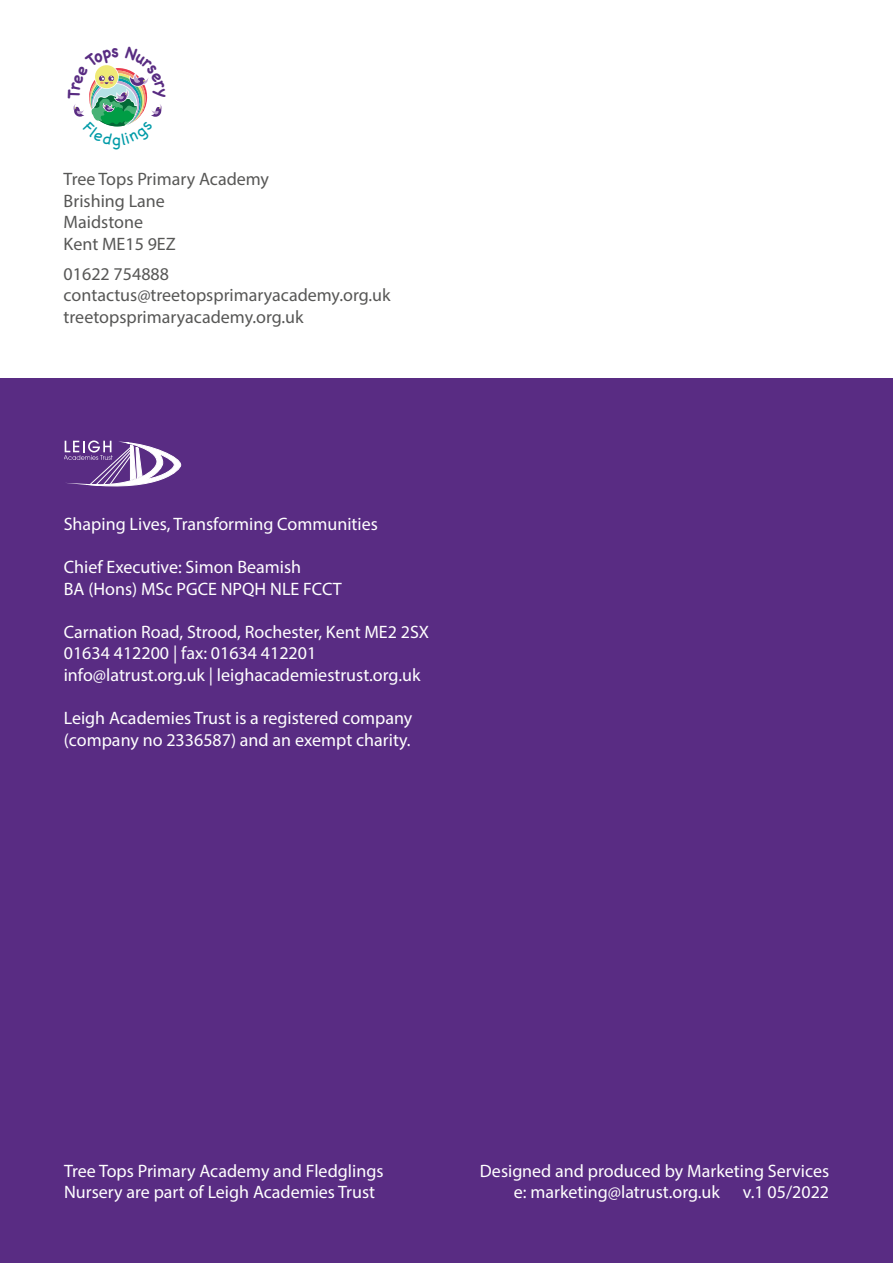
<style>
.page{position:relative;width:893px;height:1263px;background:#fff}
.page>*{position:absolute;margin:0;border:0;box-sizing:border-box;transform-origin:0 0}
.Paragraph__White{font:18px/21.6px "Myriad Pro";color:#fff}
.Paragraph__Black_80{font:18px "Myriad Pro";color:#575756}
.t1{font:16.2px "Chalkboard";color:#009ba8}
</style>
<div class="page">
<div style="left:0;top:378px;width:893px;height:885px;background:#592c83"></div>
<svg style="left:64px;top:440px;width:117px;height:52px"></svg>
<svg style="left:73px;top:65px;width:89px;height:62px"></svg>
<p class="t1" style="left:112px;top:130px;width:10px">g</p>
<p class="Paragraph__Black_80" style="left:64px;top:168px;width:207px">Tree Tops Primary Academy</p>
<p class="Paragraph__Black_80" style="left:64px;top:189px;width:103px">Brishing Lane</p>
<p class="Paragraph__Black_80" style="left:64px;top:211px;width:81px">Maidstone</p>
<p class="Paragraph__Black_80" style="left:64px;top:233px;width:114px">Kent ME15 9EZ</p>
<p class="Paragraph__Black_80" style="left:64px;top:263px;width:107px">01622 754888</p>
<p class="Paragraph__Black_80" style="left:64px;top:284px;width:328px">contactus@treetopsprimaryacademy.org.uk</p>
<p class="Paragraph__Black_80" style="left:64px;top:306px;width:242px">treetopsprimaryacademy.org.uk</p>
<p class="Paragraph__White" style="left:64px;top:513px;width:316px">Shaping Lives, Transforming Communities</p>
<p class="Paragraph__White" style="left:64px;top:556px;width:239px">Chief Executive: Simon Beamish</p>
<p class="Paragraph__White" style="left:64px;top:577px;width:280px">BA (Hons) MSc PGCE NPQH NLE FCCT</p>
<p class="Paragraph__White" style="left:64px;top:621px;width:367px">Carnation Road, Strood, Rochester, Kent ME2 2SX</p>
<p class="Paragraph__White" style="left:64px;top:642px;width:254px">01634 412200 | fax: 01634 412201</p>
<p class="Paragraph__White" style="left:64px;top:664px;width:358px">info@latrust.org.uk | leighacademiestrust.org.uk</p>
<p class="Paragraph__White" style="left:64px;top:707px;width:350px">Leigh Academies Trust is a registered company</p>
<p class="Paragraph__White" style="left:64px;top:729px;width:348px">(company no 2336587) and an exempt charity.</p>
<p class="Paragraph__White" style="left:64px;top:1159px;width:321px">Tree Tops Primary Academy and Fledglings<br>Nursery are part of Leigh Academies Trust</p>
<p class="Paragraph__White" style="left:480px;top:1159px;width:351px">Designed and produced by Marketing Services</p>
<p class="Paragraph__White" style="left:514px;top:1181px;width:208px">e: marketing@latrust.org.uk</p>
<p class="Paragraph__White" style="left:743px;top:1181px;width:88px">v.1 05/2022</p>
</div>
